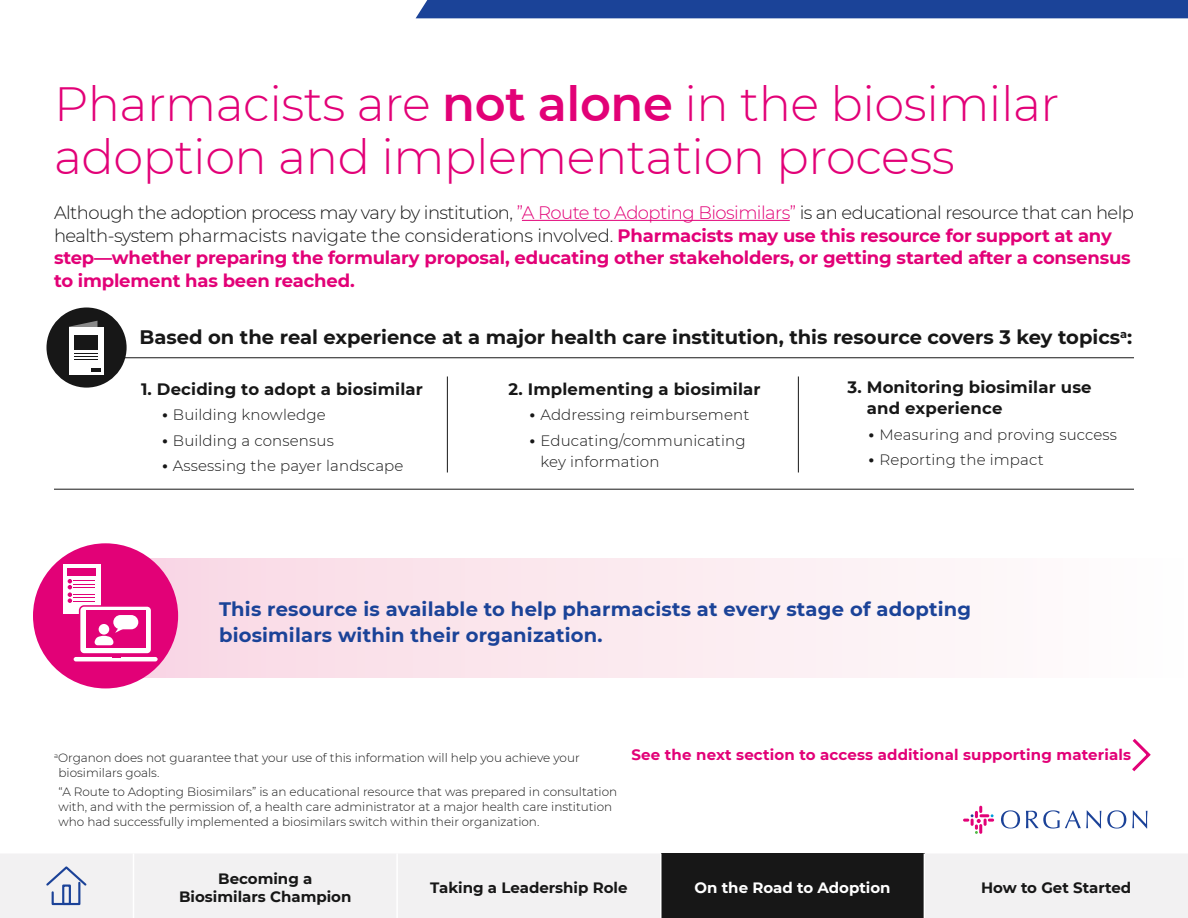
<style>
.page{position:relative;width:1188px;height:918px;background:#fff}
.page>*{position:absolute;margin:0;border:0;box-sizing:border-box;transform-origin:0 0}
.t1{font:300 48px/52.5px "Montserrat";letter-spacing:-.01em;color:#e20177}
.t2{font:700 19.5px/25.5px "Montserrat";letter-spacing:.01em;color:#1b4398}
.t3{font:700 19.5px "Montserrat";color:#171717}
.t4{font:700 18px/22.5px "Montserrat";letter-spacing:-.01em;color:#e20177}
.t5{font:700 16.5px/21px "Montserrat";letter-spacing:.01em;color:#171717}
.t6{font:300 15px/21px "Montserrat";letter-spacing:.01em;color:#171717}
.t7{font:700 15px/18px "Montserrat";color:#171717;text-align:center}
.t8{font:700 15px "Montserrat";letter-spacing:.01em;color:#e20177}
.t9{font:700 15px "Montserrat";color:#fff}
.t10{font:300 12px/15px "Montserrat";color:#171717}
.s1{font-weight:600}
.s2{font-weight:300;color:#171717}
.s3{font-weight:300}
.s4{font-weight:700;font-size:16.5px}
</style>
<div class="page">
<div style="left:416px;top:0;width:772px;height:18px;background:#1b4398"></div>
<svg style="left:1001px;top:810px;width:19px;height:19px"></svg>
<svg style="left:1026px;top:810px;width:75px;height:19px"></svg>
<svg style="left:1107px;top:810px;width:19px;height:19px"></svg>
<svg style="left:1132px;top:810px;width:16px;height:19px"></svg>
<svg style="left:963px;top:806px;width:31px;height:28px"></svg>
<div style="left:83px;top:559px;width:1105px;height:119px;background:linear-gradient(to right,#f8d4e2,#fefffe)"></div>
<svg style="left:1132px;top:738px;width:19px;height:34px"></svg>
<hr style="left:54px;top:358px;width:1080px;height:1px;background:#171717">
<hr style="left:54px;top:489px;width:1080px;height:1px;background:#171717">
<hr style="left:447px;top:376px;width:1px;height:96px;background:#171717">
<hr style="left:798px;top:376px;width:1px;height:96px;background:#171717">
<div style="left:46px;top:308px;width:81px;height:80px;background:#171717;border-radius:50%"></div>
<div style="left:69px;top:327px;width:35px;height:48px;background:#fff"></div>
<svg style="left:69px;top:321px;width:32px;height:51px"></svg>
<div style="left:33px;top:543px;width:145px;height:145px;background:#e20177;border-radius:50%"></div>
<div style="left:63px;top:564px;width:38px;height:49px;background:#fff"></div>
<div style="left:68px;top:568px;width:28px;height:8px;background:#e20177"></div>
<svg style="left:68px;top:579px;width:27px;height:31px"></svg>
<div style="left:80px;top:606px;width:72px;height:48px;background:#fff;border-radius:4px"></div>
<div style="left:79px;top:605px;width:73px;height:50px;border:2px solid #e20177;border-radius:4px"></div>
<hr style="left:74px;top:657px;width:84px;height:4px;background:#fff;border-radius:2px">
<div style="left:86px;top:610px;width:60px;height:38px;background:#e20177"></div>
<div style="left:113px;top:615px;width:25px;height:14px;background:#fff;border-radius:7px"></div>
<svg style="left:95px;top:624px;width:31px;height:21px"></svg>
<hr style="left:522px;top:220px;width:268px;height:1px;background:#e20177">
<div style="left:0;top:854px;width:1188px;height:64px;background:#f2f1f2"></div>
<div style="left:661px;top:854px;width:263px;height:64px;background:#171717"></div>
<hr style="left:133px;top:854px;width:1px;height:64px;background:#fff">
<hr style="left:396px;top:854px;width:2px;height:64px;background:#fff">
<hr style="left:660px;top:854px;width:2px;height:64px;background:#fff">
<hr style="left:924px;top:854px;width:1px;height:64px;background:#fff">
<svg style="left:46px;top:866px;width:41px;height:39px"></svg>
<div style="left:62px;top:885px;width:9px;height:20px;border:2px solid #1b4298"></div>
<p class="t1" style="left:54px;top:77px;width:1007px">Pharmacists are <span class="s1">not alone</span> in the biosimilar adoption and implementation process</p>
<p class="t4" style="left:54px;top:200px;width:1082px"><span class="s2">Although the adoption process may vary by institution,</span> <span class="s3">”A Route to Adopting Biosimilars”</span> <span class="s2">is an educational resource that can help health-system pharmacists navigate the considerations involved.</span> Pharmacists may use this resource for support at any step—whether preparing the formulary proposal, educating other stakeholders, or getting started after a consensus to implement has been reached.</p>
<p class="t3" style="left:140px;top:323px;width:994px">Based on the real experience at a major health care institution, this resource covers 3 key topics<sup>a</sup>:</p>
<p class="t5" style="left:141px;top:377px;width:283px">1. Deciding to adopt a biosimilar</p>
<p class="t6" style="left:162px;top:404px;width:165px"><span class="s4">•</span> Building knowledge</p>
<p class="t6" style="left:162px;top:429px;width:173px"><span class="s4">•</span> Building a consensus</p>
<p class="t6" style="left:162px;top:455px;width:243px"><span class="s4">•</span> Assessing the payer landscape</p>
<p class="t5" style="left:867px;top:376px;width:226px;text-indent:-19px">3. Monitoring biosimilar use and experience</p>
<p class="t6" style="left:868px;top:423px;width:250px"><span class="s4">•</span> Measuring and proving success</p>
<p class="t6" style="left:868px;top:449px;width:177px"><span class="s4">•</span> Reporting the impact</p>
<p class="t5" style="left:508px;top:377px;width:254px">2. Implementing a biosimilar</p>
<p class="t6" style="left:530px;top:404px;width:221px"><span class="s4">•</span> Addressing reimbursement</p>
<p class="t6" style="left:540px;top:429px;width:207px;text-indent:-11px"><span class="s4">•</span> Educating/communicating key information</p>
<p class="t2" style="left:219px;top:596px;width:754px">This resource is available to help pharmacists at every stage of adopting biosimilars within their organization.</p>
<p class="t10" style="left:58px;top:749px;width:523px;text-indent:-4px"><sup>a</sup>Organon does not guarantee that your use of this information will help you achieve your biosimilars goals.</p>
<p class="t10" style="left:58px;top:784px;width:560px">“A Route to Adopting Biosimilars” is an educational resource that was prepared in consultation with, and with the permission of, a health care administrator at a major health care institution who had successfully implemented a biosimilars switch within their organization.</p>
<p class="t8" style="left:631px;top:743px;width:501px">See the next section to access additional supporting materials</p>
<p class="t7" style="left:179px;top:869px;width:174px">Becoming a<br>Biosimilars Champion</p>
<p class="t7" style="left:430px;top:878px;width:199px">Taking a Leadership Role</p>
<p class="t9" style="left:694px;top:877px;width:198px">On the Road to Adoption</p>
<p class="t7" style="left:981px;top:878px;width:152px">How to Get Started</p>
</div>
